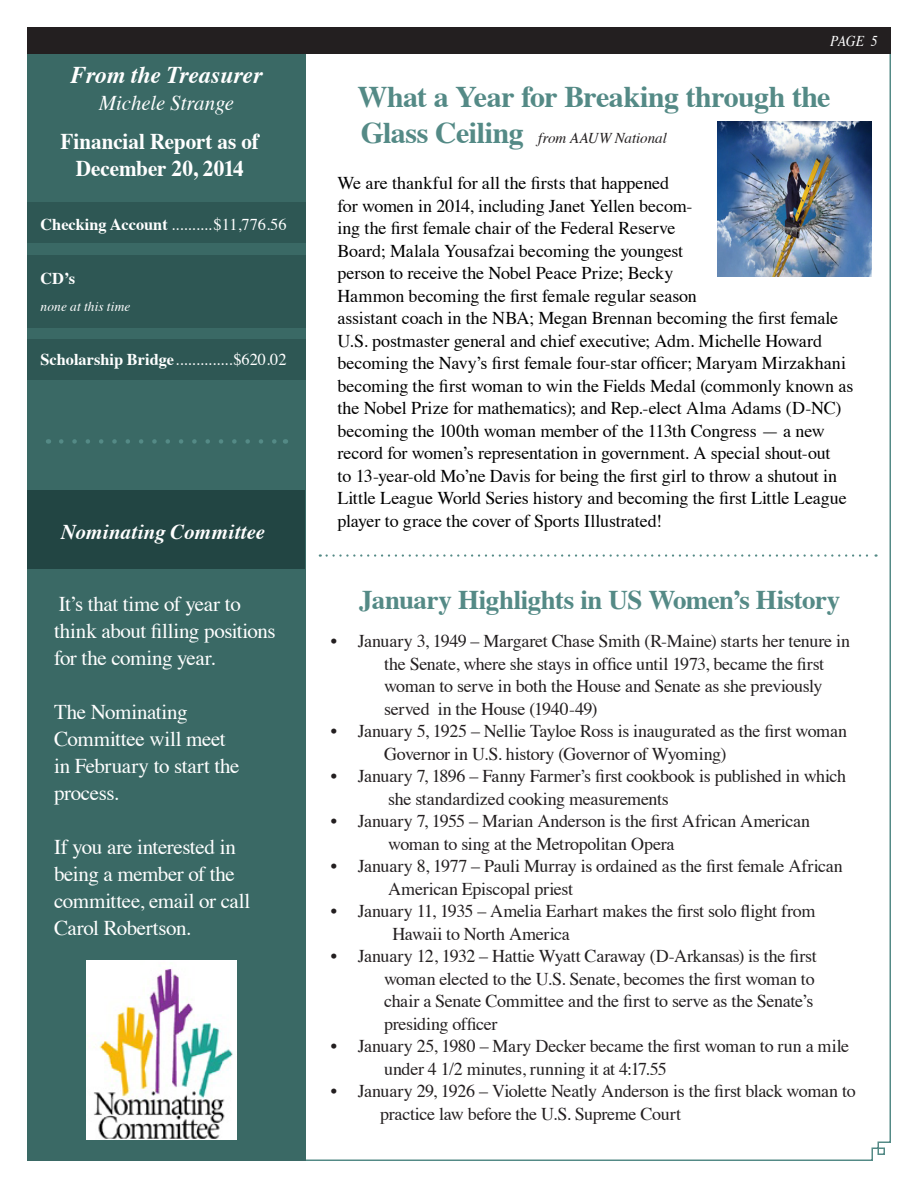
<style>
.page{position:relative;width:918px;height:1188px;background:#fff}
.page>*{position:absolute;margin:0;border:0;box-sizing:border-box;transform-origin:0 0}
.t1{font:700 30px "Times";letter-spacing:-.02em;color:#548a86}
.t2{font:700 27px "Times";letter-spacing:-.015em;color:#548a86}
.t3{font:italic 700 24px "Times";color:#fff}
.t4{font:700 22.5px "Times";letter-spacing:-.005em;color:#fff;scale:.94 1}
.t5{font:21px/27px "Times";letter-spacing:-.02em;color:#fff}
.t6{font:italic 700 21px "Times";letter-spacing:.005em;color:#fff}
.t7{font:italic 21px "Times";letter-spacing:-.005em;color:#fff}
.t8{font:18px "Times";letter-spacing:-.015em;color:#231f20}
.t9{font:18px/22.5px "Times";letter-spacing:-.01em;color:#000}
.t10{font:16.5px "Times";color:#fff}
.t11{font:700 16.5px "Times";color:#fff}
.t12{font:italic 15px "Times";color:#231f20}
.t13{font:italic 15px "Times";color:#fff;scale:.9 1}
.t14{font:italic 13.5px "Times";letter-spacing:.015em;color:#fff}
.s1{font-weight:700}
.s2{font-weight:700;font-style:normal;font-size:30px;color:#548a86}
</style>
<div class="page">
<div style="left:27px;top:54px;width:279px;height:1107px;background:#3a6965"></div>
<div style="left:27px;top:27px;width:864px;height:27px;background:#231f20"></div>
<div style="left:27px;top:202px;width:279px;height:41px;background:#2e5754"></div>
<div style="left:27px;top:255px;width:279px;height:72px;background:#2e5754"></div>
<div style="left:27px;top:339px;width:279px;height:41px;background:#2e5754"></div>
<svg style="left:61px;top:439px;width:216px;height:5px"></svg>
<div style="left:28px;top:490px;width:277px;height:79px;background:#224543"></div>
<svg style="left:327px;top:554px;width:550px;height:3px"></svg>
<img style="left:86px;top:961px;width:150px;height:178px">
<img style="left:717px;top:122px;width:154px;height:155px">
<p class="t3" style="left:71px;top:53px;width:193px">From the Treasurer</p>
<p class="t7" style="left:99px;top:85px;width:137px">Michele Strange</p>
<p class="t4" style="left:61px;top:120px;width:213px">Financial Report as of</p>
<p class="t4" style="left:76px;top:147px;width:180px">December 20, 2014</p>
<p class="t10" style="left:41px;top:209px;width:248px"><span class="s1">Checking Account</span> ..........$11,776.56</p>
<p class="t11" style="left:41px;top:263px;width:36px">CD’s</p>
<p class="t14" style="left:41px;top:295px;width:92px">none at this time</p>
<p class="t10" style="left:41px;top:344px;width:248px"><span class="s1">Scholarship Bridge</span>..............$620.02</p>
<p class="t6" style="left:61px;top:512px;width:206px">Nominating Committee</p>
<p class="t5" style="left:54px;top:589px;width:223px">It’s that time of year to think about filling positions for the coming year.</p>
<p class="t5" style="left:54px;top:697px;width:187px">The Nominating<br>Committee will meet in February to start the process.</p>
<p class="t5" style="left:54px;top:832px;width:198px">If you are interested in being a member of the committee, email or call<br>Carol Robertson.</p>
<p class="t13" style="left:830px;top:28px;width:54px">PAGE 5</p>
<p class="t1" style="left:357px;top:68px;width:475px">What a Year for Breaking through the</p>
<p class="t12" style="left:361px;top:125px;width:308px"><span class="s2">Glass Ceiling</span> from AAUW National</p>
<p class="t9" style="left:338px;top:170px;width:517px">We are thankful for all the firsts that happened<br>for women in 2014, including Janet Yellen becom-<br>ing the first female chair of the Federal Reserve<br>Board; Malala Yousafzai becoming the youngest<br>person to receive the Nobel Peace Prize; Becky<br>Hammon becoming the first female regular season<br>assistant coach in the NBA; Megan Brennan becoming the first female U.S. postmaster general and chief executive; Adm. Michelle Howard becoming the Navy’s first female four-star officer; Maryam Mirzakhani becoming the first woman to win the Fields Medal (commonly known as the Nobel Prize for mathematics); and Rep.-elect Alma Adams (D-NC) becoming the 100th woman member of the 113th Congress — a new record for women’s representation in government. A special shout-out<br>to 13-year-old Mo’ne Davis for being the first girl to throw a shutout in Little League World Series history and becoming the first Little League player to grace the cover of Sports Illustrated!</p>
<p class="t2" style="left:359px;top:574px;width:482px">January Highlights in US Women’s History</p>
<p class="t8" style="left:331px;top:624px;width:521px">• January 3, 1949 – Margaret Chase Smith (R-Maine) starts her tenure in</p>
<p class="t8" style="left:384px;top:647px;width:442px">the Senate, where she stays in office until 1973, became the first</p>
<p class="t8" style="left:384px;top:669px;width:440px">woman to serve in both the House and Senate as she previously</p>
<p class="t8" style="left:384px;top:692px;width:215px">served in the House (1940-49)</p>
<p class="t8" style="left:331px;top:714px;width:518px">• January 5, 1925 – Nellie Tayloe Ross is inaugurated as the first woman</p>
<p class="t8" style="left:384px;top:737px;width:344px">Governor in U.S. history (Governor of Wyoming)</p>
<p class="t8" style="left:331px;top:759px;width:517px">• January 7, 1896 – Fanny Farmer’s first cookbook is published in which</p>
<p class="t8" style="left:388px;top:782px;width:282px">she standardized cooking measurements</p>
<p class="t8" style="left:331px;top:804px;width:481px">• January 7, 1955 – Marian Anderson is the first African American</p>
<p class="t8" style="left:388px;top:827px;width:288px">woman to sing at the Metropolitan Opera</p>
<p class="t8" style="left:331px;top:849px;width:513px">• January 8, 1977 – Pauli Murray is ordained as the first female African</p>
<p class="t8" style="left:388px;top:872px;width:186px">American Episcopal priest</p>
<p class="t8" style="left:331px;top:894px;width:486px">• January 11, 1935 – Amelia Earhart makes the first solo flight from</p>
<p class="t8" style="left:392px;top:917px;width:179px">Hawaii to North America</p>
<p class="t8" style="left:331px;top:939px;width:487px">• January 12, 1932 – Hattie Wyatt Caraway (D-Arkansas) is the first</p>
<p class="t8" style="left:384px;top:962px;width:432px">woman elected to the U.S. Senate, becomes the first woman to</p>
<p class="t8" style="left:384px;top:984px;width:431px">chair a Senate Committee and the first to serve as the Senate’s</p>
<p class="t8" style="left:384px;top:1007px;width:115px">presiding officer</p>
<p class="t8" style="left:331px;top:1029px;width:520px">• January 25, 1980 – Mary Decker became the first woman to run a mile</p>
<p class="t8" style="left:384px;top:1052px;width:284px">under 4 1/2 minutes, running it at 4:17.55</p>
<p class="t8" style="left:331px;top:1074px;width:526px">• January 29, 1926 – Violette Neatly Anderson is the first black woman to</p>
<p class="t8" style="left:380px;top:1097px;width:302px">practice law before the U.S. Supreme Court</p>
</div>
